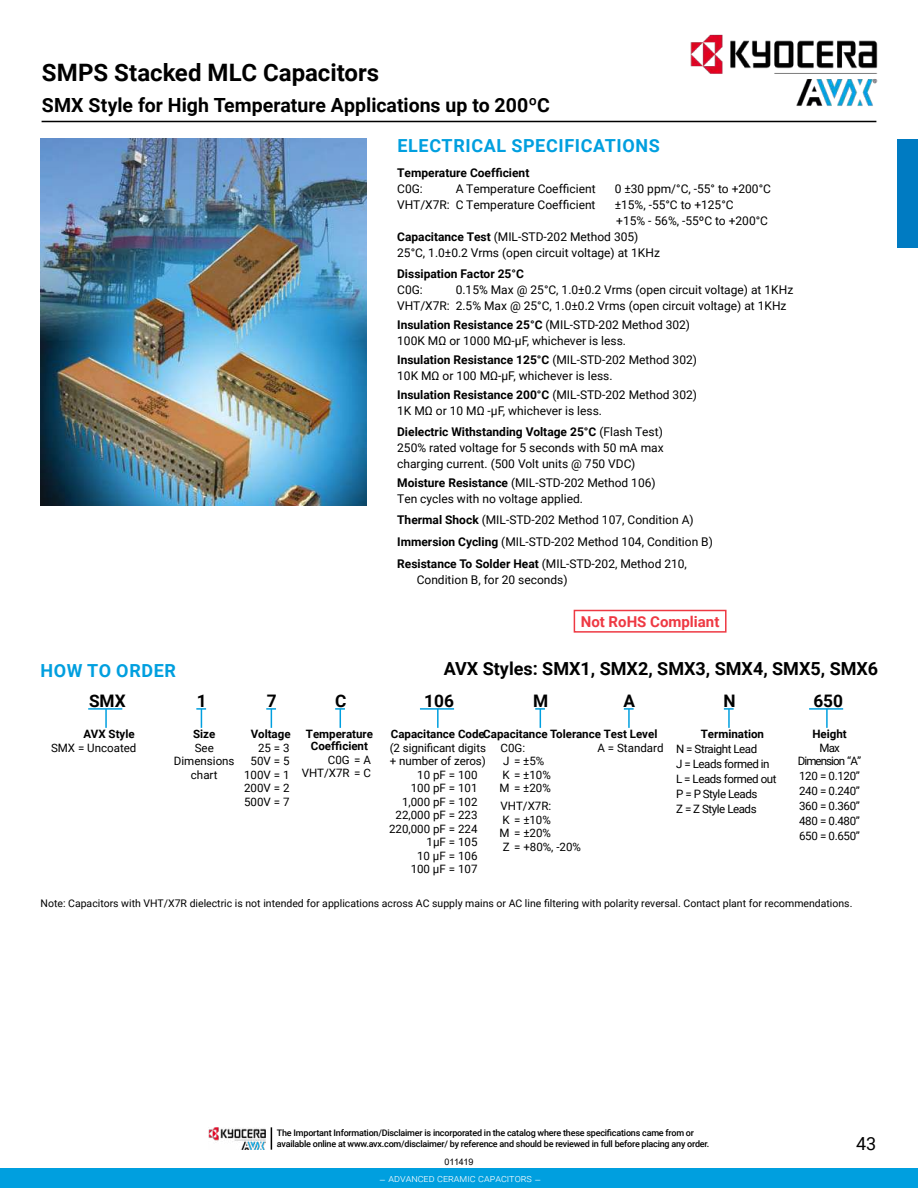
<style>
.page{position:relative;width:918px;height:1188px;background:#fff}
.page>*{position:absolute;margin:0;border:0;box-sizing:border-box;transform-origin:0 0}
.t1{font:700 24px "Roboto";color:#000}
.t2{font:700 19.5px "Roboto";color:#000}
.t3{font:700 18px "Roboto";color:#000}
.t4{font:700 18px "Roboto";letter-spacing:.035em;color:#009fdf}
.t5{font:18px "Roboto";color:#000}
.t6{font:700 17.25px "Roboto";color:#000}
.t7{font:700 15px "Roboto";color:#ee3943}
.t8{font:12px/16px "Roboto";color:#000}
.t9{font:700 12px "Roboto";color:#000}
.t10{font:11.55px/13.5px "Roboto";letter-spacing:-.005em;color:#000;text-align:right}
.t11{font:700 11.55px/12px "Roboto";color:#000;text-align:center}
.t12{font:11.55px/15px "Roboto";letter-spacing:-.04em;color:#000}
.t13{font:11.55px/13.5px "Roboto";letter-spacing:-.08em;color:#000;text-align:center}
.t14{font:10.5px "Roboto";color:#000}
.t15{font:300 10.5px "Roboto";color:#fff}
.t16{font:500 9px/10.8px "Roboto";letter-spacing:-.025em;color:#000}
.t17{font:9px "Arial";letter-spacing:-.02em;color:#000}
.s1{font-weight:700}
</style>
<div class="page">
<hr style="left:42px;top:121px;width:834px;height:1px;background:#000">
<div style="left:897px;top:139px;width:21px;height:108px;background:#007bc2"></div>
<img style="left:41px;top:138px;width:325px;height:368px">
<div style="left:574px;top:610px;width:153px;height:23px;border:2px solid #ee3943"></div>
<hr style="left:88px;top:708px;width:34px;height:2px;background:#009fdf">
<svg style="left:105px;top:709px;width:2px;height:19px"></svg>
<hr style="left:420px;top:708px;width:34px;height:2px;background:#009fdf">
<svg style="left:437px;top:709px;width:2px;height:19px"></svg>
<hr style="left:809px;top:708px;width:34px;height:2px;background:#009fdf">
<svg style="left:826px;top:709px;width:2px;height:19px"></svg>
<svg style="left:196px;top:708px;width:10px;height:20px"></svg>
<svg style="left:266px;top:708px;width:10px;height:20px"></svg>
<svg style="left:335px;top:708px;width:10px;height:20px"></svg>
<svg style="left:624px;top:708px;width:10px;height:20px"></svg>
<svg style="left:724px;top:708px;width:10px;height:20px"></svg>
<svg style="left:535px;top:708px;width:10px;height:20px"></svg>
<img style="left:669px;top:34px;width:209px;height:87px">
<div style="left:0;top:1169px;width:918px;height:19px;background:#009fdf"></div>
<img style="left:209px;top:1127px;width:57px;height:23px">
<svg style="left:271px;top:1127px;width:1px;height:23px"></svg>
<h1 class="t1" style="left:42px;top:62px;width:339px">SMPS Stacked MLC Capacitors</h1>
<h2 class="t2" style="left:42px;top:97px;width:510px">SMX Style for High Temperature Applications up to 200ºC</h2>
<h3 class="t4" style="left:398px;top:138px;width:264px">ELECTRICAL SPECIFICATIONS</h3>
<p class="t9" style="left:397px;top:165px;width:134px">Temperature Coef昀椀cient</p>
<p class="t8" style="left:397px;top:180px;width:27px">C0G:</p>
<p class="t8" style="left:456px;top:180px;width:141px">A Temperature Coef昀椀cient</p>
<p class="t8" style="left:615px;top:180px;width:158px">0 ±30 ppm/°C, -55° to +200°C</p>
<p class="t8" style="left:397px;top:197px;width:200px">VHT/X7R: C Temperature Coef昀椀cient</p>
<p class="t8" style="left:615px;top:197px;width:121px">±15%, -55°C to +125°C</p>
<p class="t8" style="left:616px;top:213px;width:153px">+15% - 56%, -55ºC to +200°C</p>
<p class="t8" style="left:397px;top:229px;width:243px"><span class="s1">Capacitance Test</span> (MIL-STD-202 Method 305)</p>
<p class="t8" style="left:397px;top:245px;width:264px">25°C, 1.0±0.2 Vrms (open circuit voltage) at 1KHz</p>
<p class="t9" style="left:397px;top:269px;width:128px">Dissipation Factor 25°C</p>
<p class="t8" style="left:397px;top:281px;width:27px">C0G:</p>
<p class="t8" style="left:397px;top:281px;width:398px;text-indent:59px">0.15% Max @ 25°C, 1.0±0.2 Vrms (open circuit voltage) at 1KHz<br>VHT/X7R: 2.5% Max @ 25°C, 1.0±0.2 Vrms (open circuit voltage) at 1KHz</p>
<p class="t8" style="left:397px;top:318px;width:294px"><span class="s1">Insulation Resistance 25°C</span> (MIL-STD-202 Method 302)<br>100K MΩ or 1000 MΩ-μF, whichever is less.</p>
<p class="t8" style="left:397px;top:353px;width:301px"><span class="s1">Insulation Resistance 125°C</span> (MIL-STD-202 Method 302)<br>10K MΩ or 100 MΩ-μF, whichever is less.</p>
<p class="t8" style="left:397px;top:388px;width:301px"><span class="s1">Insulation Resistance 200°C</span> (MIL-STD-202 Method 302)<br>1K MΩ or 10 MΩ -μF, whichever is less.</p>
<p class="t8" style="left:397px;top:423px;width:268px;text-align:justify"><span class="s1">Dielectric Withstanding Voltage 25°C</span> (Flash Test)<br>250% rated voltage for 5 seconds with 50 mA max charging current. (500 Volt units @ 750 VDC)</p>
<p class="t8" style="left:397px;top:474px;width:260px"><span class="s1">Moisture Resistance</span> (MIL-STD-202 Method 106)<br>Ten cycles with no voltage applied.</p>
<p class="t8" style="left:397px;top:508px;width:317px;line-height:22px"><span class="s1">Thermal Shock</span> (MIL-STD-202 Method 107, Condition A)<br><span class="s1">Immersion Cycling</span> (MIL-STD-202 Method 104, Condition B)<br><span class="s1">Resistance To Solder Heat</span> (MIL-STD-202, Method 210,</p>
<p class="t8" style="left:417px;top:571px;width:152px">Condition B, for 20 seconds)</p>
<p class="t7" style="left:581px;top:615px;width:140px">Not RoHS Compliant</p>
<h3 class="t4" style="left:40px;top:662px;width:137px">HOW TO ORDER</h3>
<h3 class="t3" style="left:444px;top:661px;width:436px">AVX Styles: SMX1, SMX2, SMX3, SMX4, SMX5, SMX6</h3>
<h3 class="t6" style="left:89px;top:693px;width:38px">SMX</h3>
<h3 class="t6" style="left:424px;top:693px;width:31px">106</h3>
<h3 class="t6" style="left:813px;top:693px;width:31px">650</h3>
<h3 class="t6" style="left:197px;top:693px;width:11px">1</h3>
<h3 class="t6" style="left:267px;top:693px;width:11px">7</h3>
<h3 class="t6" style="left:335px;top:693px;width:13px">C</h3>
<h3 class="t6" style="left:624px;top:693px;width:13px">A</h3>
<h3 class="t6" style="left:723px;top:693px;width:14px">N</h3>
<h3 class="t6" style="left:533px;top:693px;width:17px">M</h3>
<p class="t11" style="left:84px;top:729px;width:53px">AVX Style</p>
<p class="t10" style="left:51px;top:741px;width:87px">SMX = Uncoated</p>
<p class="t11" style="left:251px;top:729px;width:41px">Voltage</p>
<p class="t10" style="left:244px;top:740px;width:47px">25 = 3<br>50V = 5<br>100V = 1<br>200V = 2<br>500V = 7</p>
<p class="t11" style="left:193px;top:729px;width:24px">Size</p>
<p class="t10" style="left:174px;top:741px;width:62px;text-align:center">See<br>Dimensions chart</p>
<p class="t11" style="left:391px;top:729px;width:268px">Capacitance CodeCapacitance Tolerance Test Level</p>
<p class="t10" style="left:598px;top:742px;width:68px">A = Standard</p>
<p class="t11" style="left:812px;top:729px;width:36px">Height</p>
<p class="t13" style="left:798px;top:742px;width:65px">Max<br>Dimension “A”</p>
<p class="t10" style="left:799px;top:768px;width:62px;line-height:15px;text-align:justify">120 = 0.120” 240 = 0.240” 360 = 0.360” 480 = 0.480” 650 = 0.650”</p>
<p class="t11" style="left:701px;top:729px;width:65px">Termination</p>
<p class="t12" style="left:676px;top:743px;width:102px">N = Straight Lead<br>J = Leads formed in<br>L = Leads formed out<br>P = P Style Leads<br>Z = Z Style Leads</p>
<p class="t11" style="left:306px;top:729px;width:69px">Temperature<br>Coef昀椀cient</p>
<p class="t10" style="left:302px;top:754px;width:71px">C0G = A<br>VHT/X7R = C</p>
<p class="t10" style="left:390px;top:741px;width:98px">(2 signi昀椀cant digits</p>
<p class="t10" style="left:390px;top:754px;width:97px">+ number of zeros)</p>
<p class="t10" style="left:417px;top:768px;width:62px">10 pF = 100</p>
<p class="t10" style="left:411px;top:781px;width:68px">100 pF = 101</p>
<p class="t10" style="left:402px;top:795px;width:77px">1,000 pF = 102</p>
<p class="t10" style="left:396px;top:808px;width:84px">22,000 pF = 223</p>
<p class="t10" style="left:389px;top:822px;width:90px">220,000 pF = 224</p>
<p class="t10" style="left:427px;top:835px;width:53px">1μF = 105</p>
<p class="t10" style="left:417px;top:849px;width:62px">10 μF = 106</p>
<p class="t10" style="left:411px;top:862px;width:68px">100 μF = 107</p>
<p class="t14" style="left:41px;top:896px;width:813px">Note: Capacitors with VHT/X7R dielectric is not intended for applications across AC supply mains or AC line 昀椀ltering with polarity reversal. Contact plant for recommendations.</p>
<p class="t10" style="left:501px;top:742px;width:26px">C0G:</p>
<p class="t10" style="left:503px;top:754px;width:43px">J = ±5%</p>
<p class="t10" style="left:502px;top:768px;width:50px">K = ±10%</p>
<p class="t10" style="left:500px;top:781px;width:53px">M = ±20%</p>
<p class="t10" style="left:500px;top:799px;width:83px;text-align:left">VHT/X7R:<br>K = ±10%<br>M = ±20%<br>Z = +80%, -20%</p>
<p class="t16" style="left:277px;top:1127px;width:434px">The Important Information/Disclaimer is incorporated in the catalog where these speci昀椀cations came from or available online at www.avx.com/disclaimer/ by reference and should be reviewed in full before placing any order.</p>
<p class="t17" style="left:445px;top:1156px;width:30px">011419</p>
<p class="t15" style="left:379px;top:1172px;width:164px">– advanced ceramic capacitors –</p>
<h3 class="t5" style="left:856px;top:1135px;width:22px">43</h3>
</div>
